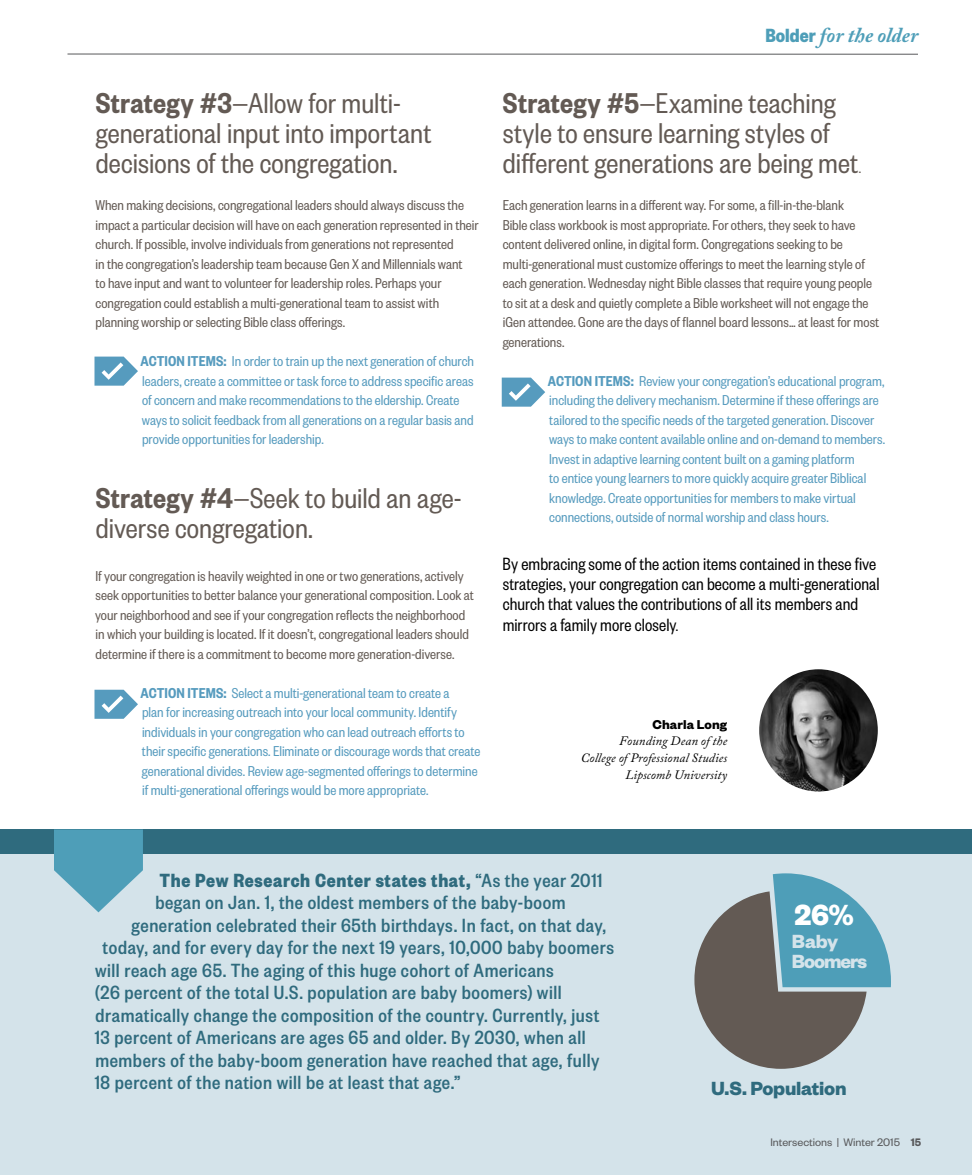
<style>
.page{position:relative;width:972px;height:1175px;background:#fff}
.page>*{position:absolute;margin:0;border:0;box-sizing:border-box;transform-origin:0 0}
.t1{font:700 31.95px "Founders Grotesk";color:#fff}
.t2{font:31.5px/30px "Founders Grotesk Cond";letter-spacing:.005em;color:#635a54}
.t3{font:500 21px "Founders Grotesk Cond";letter-spacing:.025em;color:#2f6b7e}
.t4{font:700 21px "Founders Grotesk Cond";letter-spacing:.03em;color:#2f6b7e}
.t5{font:italic 700 21px "Adobe Caslon Pro";color:#4e9eb8}
.t6{font:700 21px "Founders Grotesk";letter-spacing:-.01em;color:#2f6b7e}
.t7{font:700 21px/19.5px "Founders Grotesk";letter-spacing:-.05em;color:#d4e3ea}
.t8{font:19.5px/20.4px "Founders Grotesk Cond";letter-spacing:.005em;color:#000;scale:.96 1}
.t9{font:15.75px/19.5px "Founders Grotesk Cond";color:#635a54}
.t10{font:15.75px/19.5px "Founders Grotesk Cond";color:#569bbe}
.t11{font:700 14.1px "Founders Grotesk";letter-spacing:.01em;color:#000}
.t12{font:italic 12.75px/16.6px "Adobe Caslon Pro";letter-spacing:.005em;color:#000;text-align:right}
.t13{font:12px "Founders Grotesk";color:#58595b}
.s1{font-weight:600}
.s2{font-family:"Founders Grotesk Cond";font-style:normal}
.s3{font-size:15.75px}
.s4{font-size:16.5px}
.s5{font-weight:500}
</style>
<div class="page">
<div style="left:0;top:850px;width:972px;height:324px;background:#d4e3ea"></div>
<div style="left:0;top:830px;width:972px;height:24px;background:#2f6b7e"></div>
<svg style="left:95px;top:356px;width:43px;height:30px"></svg>
<svg style="left:95px;top:689px;width:43px;height:29px"></svg>
<svg style="left:502px;top:377px;width:43px;height:29px"></svg>
<img style="left:759px;top:669px;width:119px;height:122px">
<svg style="left:54px;top:829px;width:89px;height:83px"></svg>
<svg style="left:694px;top:873px;width:197px;height:195px"></svg>
<hr style="left:68px;top:54px;width:850px;height:1px;background:#58595b">
<h2 class="t2" style="left:96px;top:87px;width:337px"><span class="s1">Strategy #3</span>—Allow for multi&shy;generational input into important decisions of the congregation.</h2>
<p class="t9" style="left:95px;top:195px;width:385px">When making decisions, congregational leaders should always discuss the impact a particular decision will have on each generation represented in their church. If possible, involve individuals from generations not represented<br>in the congregation’s leadership team because Gen X and Millennials want<br>to have input and want to volunteer for leadership roles. Perhaps your congregation could establish a multi-generational team to assist with planning worship or selecting Bible class offerings.</p>
<p class="t10" style="left:141px;top:351px;width:335px"><span class="s1">ACTION ITEMS:</span> In order to train up the next generation of church leaders, create a committee or task force to address specific areas of concern and make recommendations to the eldership. Create ways to solicit feedback from all generations on a regular basis and provide opportunities for leadership.</p>
<h2 class="t2" style="left:96px;top:482px;width:367px"><span class="s1">Strategy #4</span>—Seek to build an age&shy;diverse congregation.</h2>
<p class="t9" style="left:95px;top:565px;width:380px">If your congregation is heavily weighted in one or two generations, actively seek opportunities to better balance your generational composition. Look at your neighborhood and see if your congregation reflects the neighborhood in which your building is located. If it doesn’t, congregational leaders should determine if there is a commitment to become more generation-diverse.</p>
<p class="t10" style="left:141px;top:682px;width:341px"><span class="s1">ACTION ITEMS:</span> Select a multi-generational team to create a<br>plan for increasing outreach into your local community. Identify individuals in your congregation who can lead outreach efforts to their specific generations. Eliminate or discourage words that create generational divides. Review age-segmented offerings to determine if multi-generational offerings would be more appropriate.</p>
<h3 class="t5" style="left:766px;top:22px;width:154px"><span class="s2">Bolder</span> for the older</h3>
<h2 class="t2" style="left:503px;top:87px;width:360px"><span class="s1">Strategy #5</span>—Examine teaching style to ensure learning styles of different generations are being met<span class="s3">.</span></h2>
<p class="t9" style="left:503px;top:195px;width:378px">Each generation learns in a different way. For some, a fill-in-the-blank<br>Bible class workbook is most appropriate. For others, they seek to have content delivered online, in digital form. Congregations seeking to be multi-generational must customize offerings to meet the learning style of each generation. Wednesday night Bible classes that require young people to sit at a desk and quietly complete a Bible worksheet will not engage the iGen attendee. Gone are the days of flannel board lessons… at least for most generations.</p>
<p class="t10" style="left:548px;top:370px;width:339px"><span class="s1">ACTION ITEMS:</span> Review your congregation’s educational program, including the delivery mechanism. Determine if these offerings are tailored to the specific needs of the targeted generation. Discover ways to make content available online and on-demand to members.<br>Invest in adaptive learning content built on a gaming platform<br>to entice young learners to more quickly acquire greater Biblical knowledge. Create opportunities for members to make virtual connections, outside of normal worship and class hours.</p>
<p class="t8" style="left:503px;top:552px;width:394px">By embracing some of the action items contained in these five strategies, your congregation can become a multi-generational church that values the contributions of all its members and mirrors a family more closely<span class="s4">.</span></p>
<p class="t11" style="left:652px;top:715px;width:76px">Charla Long</p>
<p class="t12" style="left:581px;top:732px;width:148px">Founding Dean of the<br>College of Professional Studies<br>Lipscomb University</p>
<h3 class="t4" style="left:160px;top:866px;width:444px">The Pew Research Center states that, <span class="s5">“As the year 2011</span></h3>
<h3 class="t3" style="left:155px;top:890px;width:412px">began on Jan. 1, the oldest members of the baby-boom</h3>
<h3 class="t3" style="left:132px;top:912px;width:476px">generation celebrated their 65th birthdays. In fact, on that day,</h3>
<h3 class="t3" style="left:103px;top:935px;width:513px">today, and for every day for the next 19 years, 10,000 baby boomers</h3>
<h3 class="t3" style="left:95px;top:957px;width:460px">will reach age 65. The aging of this huge cohort of Americans</h3>
<h3 class="t3" style="left:95px;top:980px;width:468px">(26 percent of the total U.S. population are baby boomers) will</h3>
<h3 class="t3" style="left:96px;top:1002px;width:505px">dramatically change the composition of the country. Currently, just</h3>
<h3 class="t3" style="left:95px;top:1025px;width:492px">13 percent of Americans are ages 65 and older. By 2030, when all</h3>
<h3 class="t3" style="left:95px;top:1047px;width:506px">members of the baby-boom generation have reached that age, fully</h3>
<h3 class="t3" style="left:95px;top:1070px;width:367px">18 percent of the nation will be at least that age.”</h3>
<h1 class="t1" style="left:795px;top:894px;width:61px">26%</h1>
<h3 class="t7" style="left:792px;top:930px;width:77px">Baby<br>Boomers</h3>
<h3 class="t6" style="left:711px;top:1074px;width:137px">U.S. Population</h3>
<p class="t13" style="left:770px;top:1134px;width:152px">Intersections | Winter 2015 <span class="s1">15</span></p>
</div>
